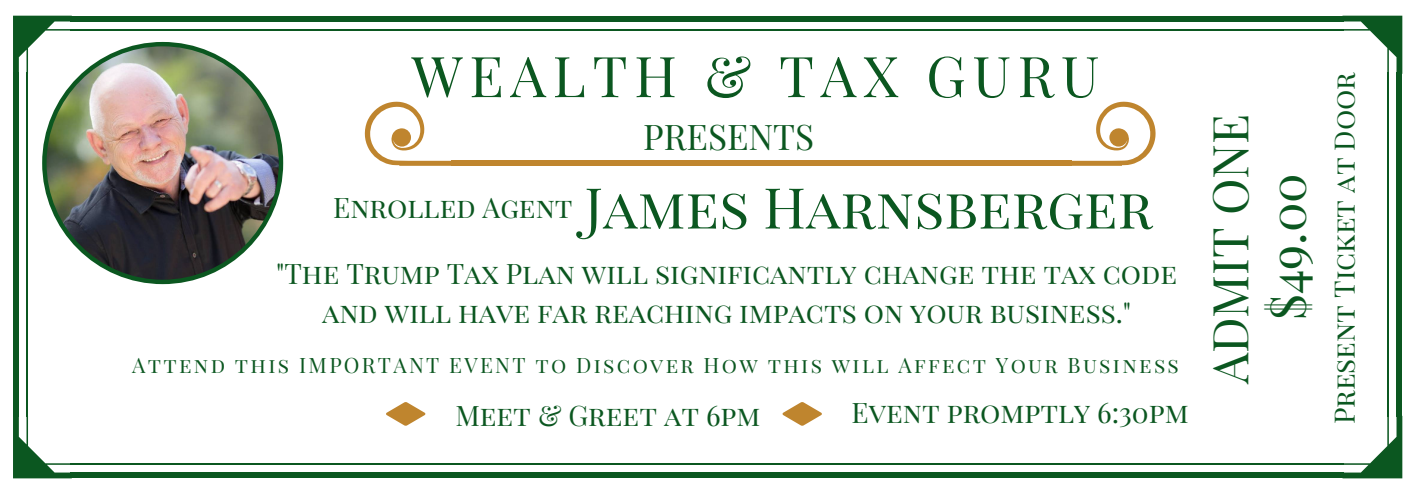
<style>
.page{position:relative;width:1418px;height:497px;background:#fff}
.page>*{position:absolute;margin:0;border:0;box-sizing:border-box;transform-origin:0 0}
.t1{font:56.35px "Playfair Display SC";color:#0b5720}
.t2{font:56.35px "Playfair Display SC";letter-spacing:.12em;color:#0b5720}
.t3{font:49.35px "Playfair Display SC";color:#0b5720}
.t4{font:35.35px "Playfair Display SC";color:#0b5720}
.t5{font:28px/39.2px "Playfair Display SC";color:#0b5720;text-align:center}
.t6{font:21px "Playfair Display SC";letter-spacing:.11em;color:#0b5720}
</style>
<div class="page">
<svg style="left:13px;top:415px;width:59px;height:63px"></svg>
<div style="left:71px;top:472px;width:1272px;height:6px;background:#0b5720"></div>
<hr style="left:71px;top:463px;width:1272px;height:1px;background:#0b5720">
<svg style="left:1342px;top:415px;width:60px;height:63px"></svg>
<div style="left:1396px;top:73px;width:6px;height:344px;background:#0b5720"></div>
<hr style="left:1387px;top:73px;width:1px;height:344px;background:#0b5720">
<svg style="left:1342px;top:16px;width:60px;height:58px"></svg>
<hr style="left:71px;top:29px;width:1272px;height:2px;background:#0b5720">
<div style="left:71px;top:16px;width:1272px;height:5px;background:#0b5720"></div>
<svg style="left:13px;top:16px;width:59px;height:58px"></svg>
<hr style="left:27px;top:73px;width:1px;height:344px;background:#0b5720">
<div style="left:13px;top:73px;width:6px;height:344px;background:#0b5720"></div>
<img style="left:42px;top:42px;width:241px;height:242px">
<div style="left:451px;top:161px;width:620px;height:5px;background:#bf852e"></div>
<svg style="left:1069px;top:102px;width:86px;height:64px"></svg>
<svg style="left:365px;top:102px;width:88px;height:64px"></svg>
<svg style="left:386px;top:402px;width:39px;height:23px"></svg>
<svg style="left:782px;top:402px;width:40px;height:23px"></svg>
<h1 class="t2" style="left:412px;top:36px;width:689px">WEALTH &amp; TAX GURU</h1>
<p class="t4" style="left:643px;top:111px;width:172px">PRESENTS</p>
<h1 class="t1" style="left:584px;top:167px;width:570px">James Harnsberger</h1>
<p class="t5" style="left:333px;top:187px;width:241px">Enrolled Agent</p>
<p class="t5" style="left:276px;top:252px;width:902px">"The Trump Tax Plan will significantly change the tax code and will have far reaching impacts on your business."</p>
<p class="t6" style="left:132px;top:350px;width:1048px">Attend this IMPORTANT EVENT to Discover How this will Affect Your Business</p>
<p class="t5" style="left:455px;top:394px;width:307px">Meet &amp; Greet at 6pm</p>
<p class="t5" style="left:851px;top:391px;width:338px">Event promptly 6:30pm</p>
<h2 class="t3" style="left:1195px;top:384px;width:272px;rotate:-90deg">ADMIT ONE</h2>
<h2 class="t3" style="left:1252px;top:320px;width:148px;rotate:-90deg">$49.00</h2>
<p class="t5" style="left:1323px;top:424px;width:353px;rotate:-90deg">Present Ticket at Door</p>
</div>
